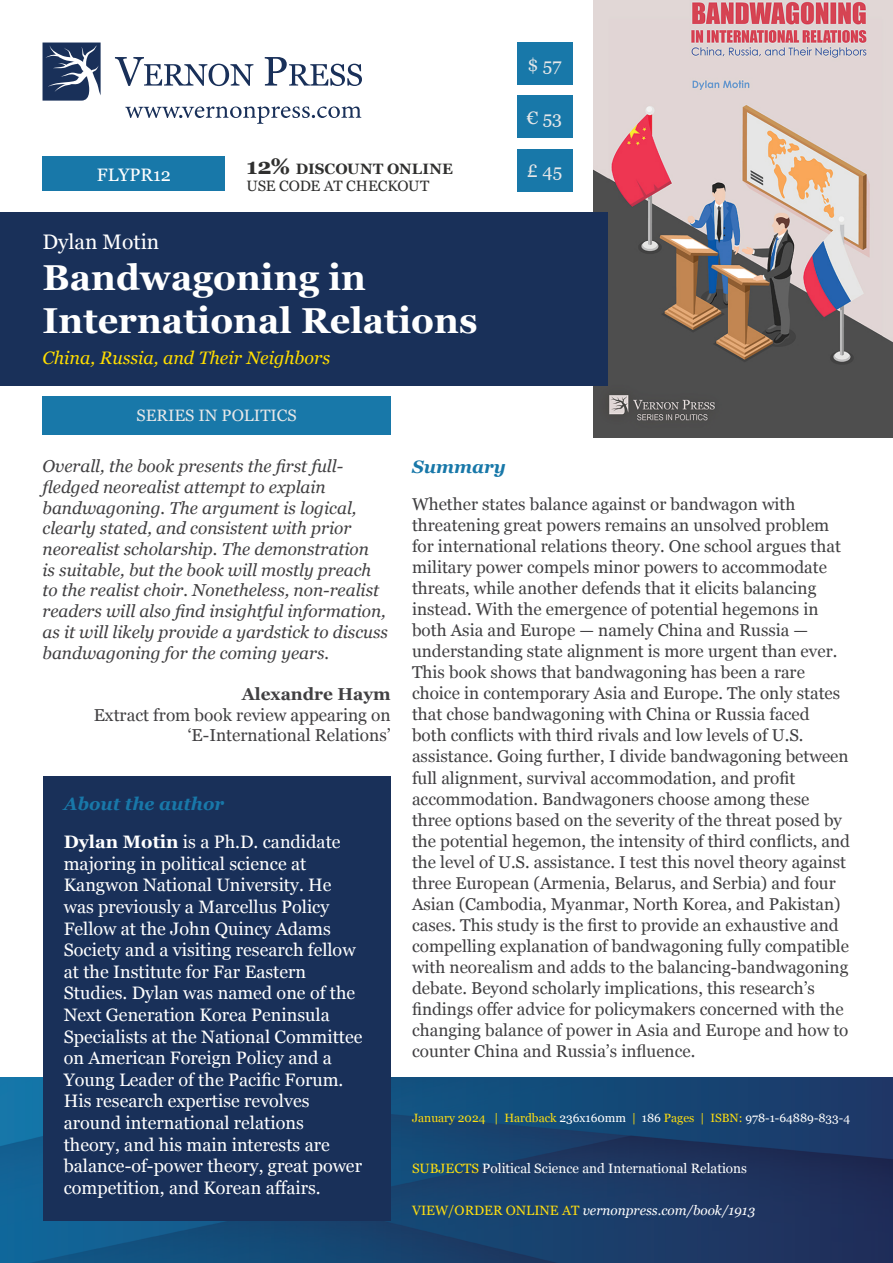
<style>
.page{position:relative;width:893px;height:1263px;background:#fff}
.page>*{position:absolute;margin:0;border:0;box-sizing:border-box;transform-origin:0 0}
.t1{font:700 36px/43.2px "Georgia";color:#fff}
.t2{font:21px "Georgia";color:#fff}
.t3{font:18px/21.6px "Georgia";color:#fff}
.t4{font:italic 18px "Georgia";color:#fd0}
.t5{font:18px "Georgia";letter-spacing:.07em;color:#e6e7e8}
.t6{font:italic 700 18px "Georgia";color:#1878a9}
.t7{font:italic 17.25px/20.7px "Georgia";color:#414042}
.t8{font:17.25px/20.7px "Georgia";color:#414042;text-align:right}
.t9{font:700 17.25px "Georgia";color:#414042}
.t10{font:17.1px/21px "Georgia";color:#414042}
.t11{font:16.5px "Georgia";color:#e6e7e8}
.t12{font:15px/16.5px "Georgia";letter-spacing:-.015em;color:#30302f}
.t13{font:13.5px "Georgia";color:#fff}
.t14{font:italic 13.5px "Georgia";color:#fff}
.t15{font:12px "Georgia";color:#fddd10}
.s1{font-weight:700;font-size:22.5px}
.s2{font-weight:700}
.s3{color:#fff}
.s4{color:#fddd10}
.s5{font-style:normal;color:#fddd10}
</style>
<div class="page">
<svg style="left:115px;top:57px;width:138px;height:29px"></svg>
<svg style="left:265px;top:57px;width:97px;height:29px"></svg>
<svg style="left:43px;top:43px;width:58px;height:58px"></svg>
<svg style="left:125px;top:106px;width:236px;height:18px"></svg>
<img style="left:0;top:1078px;width:893px;height:185px">
<img style="left:594px;top:0;width:299px;height:438px">
<div style="left:517px;top:43px;width:55px;height:42px;background:#1878a9"></div>
<div style="left:517px;top:96px;width:55px;height:42px;background:#1878a9"></div>
<div style="left:517px;top:149px;width:55px;height:42px;background:#1878a9"></div>
<div style="left:43px;top:157px;width:182px;height:34px;background:#1878a9"></div>
<div style="left:43px;top:396px;width:348px;height:38px;background:#1878a9"></div>
<div style="left:0;top:212px;width:608px;height:173px;background:#193059"></div>
<div style="left:43px;top:775px;width:348px;height:445px;background:#193059"></div>
<p class="t5" style="left:528px;top:51px;width:35px">$ 57</p>
<p class="t5" style="left:527px;top:104px;width:37px">€ 53</p>
<p class="t12" style="left:247px;top:160px;width:208px"><span class="s1">12%</span> <span class="s2">DISCOUNT ONLINE<br></span>USE CODE AT CHECKOUT</p>
<p class="t3" style="left:97px;top:163px;width:76px">FLYPR12</p>
<p class="t5" style="left:527px;top:158px;width:37px">£ 45</p>
<p class="t2" style="left:43px;top:227px;width:118px">Dylan Motin</p>
<h1 class="t1" style="left:43px;top:254px;width:436px">Bandwagoning in<br>International Relations</h1>
<p class="t4" style="left:43px;top:345px;width:289px">China, Russia, and Their Neighbors</p>
<p class="t11" style="left:136px;top:404px;width:162px">SERIES IN POLITICS</p>
<p class="t7" style="left:43px;top:455px;width:347px">Overall, the book presents the first full&shy;fledged neorealist attempt to explain bandwagoning. The argument is logical, clearly stated, and consistent with prior neorealist scholarship. The demonstration<br>is suitable, but the book will mostly preach to the realist choir. Nonetheless, non-realist readers will also find insightful information, as it will likely provide a yardstick to discuss bandwagoning for the coming years.</p>
<p class="t9" style="left:242px;top:681px;width:151px">Alexandre Haym</p>
<p class="t8" style="left:94px;top:704px;width:299px">Extract from book review appearing on ‘E-International Relations’</p>
<p class="t6" style="left:64px;top:790px;width:162px">About the author</p>
<p class="t3" style="left:64px;top:830px;width:300px"><span class="s2">Dylan Motin</span> is a Ph.D. candidate majoring in political science at Kangwon National University. He was previously a Marcellus Policy Fellow at the John Quincy Adams Society and a visiting research fellow at the Institute for Far Eastern Studies. Dylan was named one of the Next Generation Korea Peninsula Specialists at the National Committee on American Foreign Policy and a Young Leader of the Pacific Forum.<br>His research expertise revolves around international relations theory, and his main interests are balance-of-power theory, great power competition, and Korean affairs.</p>
<p class="t6" style="left:412px;top:453px;width:95px">Summary</p>
<p class="t10" style="left:412px;top:493px;width:439px">Whether states balance against or bandwagon with threatening great powers remains an unsolved problem for international relations theory. One school argues that military power compels minor powers to accommodate threats, while another defends that it elicits balancing instead. With the emergence of potential hegemons in both Asia and Europe — namely China and Russia — understanding state alignment is more urgent than ever.<br>This book shows that bandwagoning has been a rare choice in contemporary Asia and Europe. The only states that chose bandwagoning with China or Russia faced<br>both conflicts with third rivals and low levels of U.S. assistance. Going further, I divide bandwagoning between full alignment, survival accommodation, and profit accommodation. Bandwagoners choose among these three options based on the severity of the threat posed by the potential hegemon, the intensity of third conflicts, and the level of U.S. assistance. I test this novel theory against three European (Armenia, Belarus, and Serbia) and four Asian (Cambodia, Myanmar, North Korea, and Pakistan) cases. This study is the first to provide an exhaustive and compelling explanation of bandwagoning fully compatible with neorealism and adds to the balancing-bandwagoning debate. Beyond scholarly implications, this research’s findings offer advice for policymakers concerned with the changing balance of power in Asia and Europe and how to counter China and Russia’s influence.</p>
<p class="t15" style="left:412px;top:1108px;width:440px">January 2024 | Hardback <span class="s3">236x160mm</span> | <span class="s3">186</span> Pages | ISBN: <span class="s3">978-1-64889-833-4</span></p>
<p class="t13" style="left:412px;top:1159px;width:336px"><span class="s4">SUBJECTS</span> Political Science and International Relations</p>
<p class="t14" style="left:412px;top:1200px;width:345px"><span class="s5">VIEW/ORDER ONLINE AT</span> vernonpress.com/book/1913</p>
<p class="t5" style="left:647px;top:1197px;width:205px">www.vernonpress.com</p>
</div>
